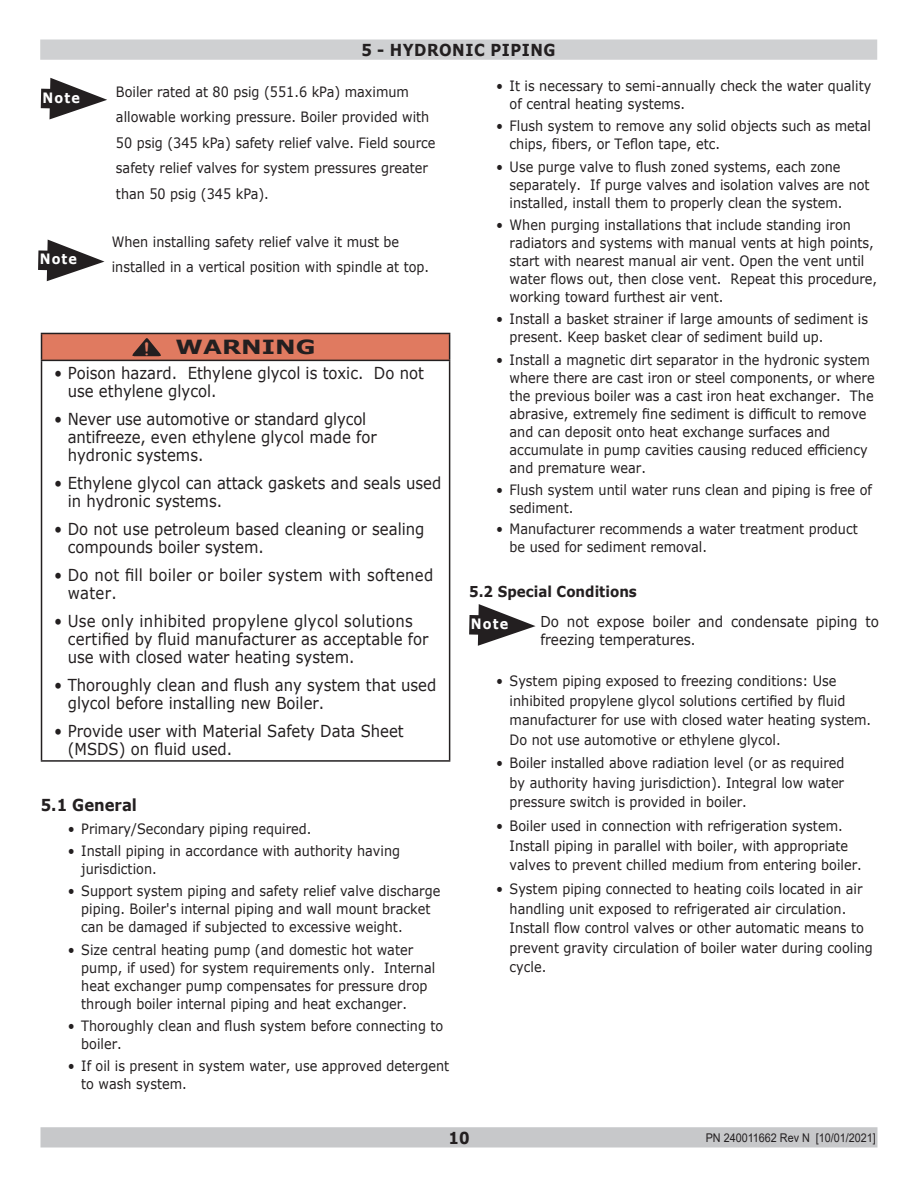
<style>
.page{position:relative;width:918px;height:1188px;background:#fff}
.page>*{position:absolute;margin:0;border:0;box-sizing:border-box;transform-origin:0 0}
.t1{font:700 21px "Courier New";color:#e07a60;scale:.9 1}
.t2{font:700 19.5px "Verdana";color:#231f20;scale:1.25 1}
.t3{font:16.5px/18px "Verdana";color:#231f20;scale:.9 1}
.t4{font:16.5px/18px "Verdana";letter-spacing:.02em;color:#231f20;scale:.9 1}
.t5{font:700 16.5px "Verdana";letter-spacing:.035em;color:#231f20;scale:.9 1}
.t6{font:700 16.5px "Verdana";color:#231f20;scale:.9 1}
.t7{font:15px/18px "Verdana";color:#231f20;scale:.9 1}
.t8{font:700 15px "Verdana";color:#231f20;scale:.9 1}
.t9{font:14.25px/18px "Verdana";color:#231f20;scale:.9 1}
.t10{font:700 14.25px "Verdana";letter-spacing:.09em;color:#fff;scale:.9 1}
.t11{font:12px "Arial";color:#231f20;scale:.9 1}
.s1{font-size:14.25px}
</style>
<div class="page">
<div style="left:41px;top:1128px;width:836px;height:19px;background:#c7c8ca"></div>
<div style="left:40px;top:1127px;width:838px;height:21px;border:2px solid #c7c8ca"></div>
<svg style="left:450px;top:604px;width:86px;height:42px"></svg>
<div style="left:41px;top:40px;width:835px;height:19px;background:#cfd0d2"></div>
<div style="left:40px;top:39px;width:837px;height:21px;border:2px solid #cfd0d2"></div>
<svg style="left:40px;top:78px;width:67px;height:41px"></svg>
<div style="left:42px;top:333px;width:408px;height:27px;background:#e07a60"></div>
<hr style="left:41px;top:333px;width:409px;height:1px;background:#231f20">
<svg style="left:41px;top:334px;width:1px;height:26px"></svg>
<svg style="left:449px;top:334px;width:1px;height:26px"></svg>
<hr style="left:41px;top:360px;width:409px;height:1px;background:#231f20">
<hr style="left:41px;top:361px;width:1px;height:399px;background:#231f20">
<hr style="left:449px;top:361px;width:1px;height:399px;background:#231f20">
<hr style="left:41px;top:760px;width:409px;height:2px;background:#231f20">
<svg style="left:132px;top:338px;width:29px;height:19px"></svg>
<svg style="left:38px;top:240px;width:66px;height:41px"></svg>
<p class="t5" style="left:362px;top:38px;width:217px">5 - HYDRONIC PIPING</p>
<p class="t10" style="left:42px;top:87px;width:43px">Note</p>
<p class="t9" style="left:116px;top:79px;width:357px;line-height:25.5px">Boiler rated at 80 psig (551.6 kPa) maximum allowable working pressure. Boiler provided with 50 psig (345 kPa) safety relief valve. Field source safety relief valves for system pressures greater than 50 psig (345 kPa).</p>
<p class="t10" style="left:40px;top:249px;width:43px">Note</p>
<p class="t9" style="left:112px;top:229px;width:354px;line-height:25.5px">When installing safety relief valve it must be installed in a vertical position with spindle at top.</p>
<h2 class="t2" style="left:176px;top:333px;width:113px">WARNING</h2>
<p class="t3" style="left:68px;top:364px;width:397px;text-indent:-14px">• Poison hazard. Ethylene glycol is toxic. Do not use ethylene glycol.</p>
<p class="t3" style="left:68px;top:410px;width:345px;text-indent:-14px">• Never use automotive or standard glycol antifreeze, even ethylene glycol made for hydronic systems.</p>
<p class="t3" style="left:68px;top:474px;width:417px;text-indent:-14px">• Ethylene glycol can attack gaskets and seals used in hydronic systems.</p>
<p class="t3" style="left:68px;top:520px;width:398px;text-indent:-14px">• Do not use petroleum based cleaning or sealing compounds boiler system.</p>
<p class="t4" style="left:68px;top:566px;width:408px;text-indent:-14px">• Do not fill boiler or boiler system with softened water.</p>
<p class="t3" style="left:68px;top:612px;width:402px;text-indent:-14px">• Use only inhibited propylene glycol solutions certified by fluid manufacturer as acceptable for use with closed water heating system.</p>
<p class="t3" style="left:68px;top:676px;width:411px;text-indent:-14px">• Thoroughly clean and flush any system that used glycol before installing new Boiler.</p>
<p class="t3" style="left:68px;top:722px;width:375px;text-indent:-14px">• Provide user with Material Safety Data Sheet (MSDS) on fluid used.</p>
<h1 class="t1" style="left:141px;top:335px;width:14px">!</h1>
<p class="t6" style="left:41px;top:794px;width:108px">5.1 General</p>
<p class="t9" style="left:68px;top:819px;width:272px">• Primary/Secondary piping required.</p>
<p class="t9" style="left:81px;top:842px;width:356px;text-indent:-14px">• Install piping in accordance with authority having jurisdiction.</p>
<p class="t9" style="left:81px;top:882px;width:401px;text-indent:-14px">• Support system piping and safety relief valve discharge piping. Boiler's internal piping and wall mount bracket can be damaged if subjected to excessive weight.</p>
<p class="t9" style="left:81px;top:940px;width:395px;text-indent:-14px">• Size central heating pump (and domestic hot water pump, if used) for system requirements only. Internal heat exchanger pump compensates for pressure drop through boiler internal piping and heat exchanger.</p>
<p class="t9" style="left:81px;top:1017px;width:404px;text-indent:-14px">• Thoroughly clean and flush system before connecting to boiler.</p>
<p class="t9" style="left:81px;top:1057px;width:410px;text-indent:-14px">• If oil is present in system water, use approved detergent to wash system.</p>
<p class="t9" style="left:510px;top:77px;width:403px;text-indent:-14px">• It is necessary to semi-annually check the water quality of central heating systems.</p>
<p class="t9" style="left:510px;top:117px;width:403px;text-indent:-14px">• Flush system to remove any solid objects such as metal chips, fibers, or Teflon tape, etc.</p>
<p class="t9" style="left:510px;top:157px;width:402px;text-indent:-14px">• Use purge valve to flush zoned systems, each zone separately. If purge valves and isolation valves are not installed, install them to properly clean the system.</p>
<p class="t9" style="left:510px;top:216px;width:410px;text-indent:-14px">• When purging installations that include standing iron radiators and systems with manual vents at high points, start with nearest manual air vent. Open the vent until water flows out, then close vent. Repeat this procedure, working toward furthest air vent.</p>
<p class="t9" style="left:510px;top:310px;width:400px;text-indent:-14px">• Install a basket strainer if large amounts of sediment is present. Keep basket clear of sediment build up.</p>
<p class="t9" style="left:510px;top:350px;width:407px;text-indent:-14px">• Install a magnetic dirt separator in the hydronic system where there are cast iron or steel components, or where the previous boiler was a cast iron heat exchanger. The abrasive, extremely fine sediment is difficult to remove and can deposit onto heat exchange surfaces and accumulate in pump cavities causing reduced efficiency and premature wear.</p>
<p class="t9" style="left:510px;top:481px;width:404px;text-indent:-14px">• Flush system until water runs clean and piping is free of sediment.</p>
<p class="t9" style="left:510px;top:520px;width:388px;text-indent:-14px">• Manufacturer recommends a water treatment product be used for sediment removal.</p>
<p class="t8" style="left:469px;top:581px;width:188px">5.2 Special Conditions</p>
<p class="t10" style="left:471px;top:614px;width:43px">Note</p>
<p class="t7" style="left:540px;top:612px;width:378px">Do not expose boiler and condensate piping to freezing temperatures<span class="s1">.</span></p>
<p class="t9" style="left:510px;top:671px;width:403px;line-height:19.5px;text-indent:-14px">• System piping exposed to freezing conditions: Use inhibited propylene glycol solutions certified by fluid manufacturer for use with closed water heating system.<br>Do not use automotive or ethylene glycol.</p>
<p class="t9" style="left:510px;top:753px;width:374px;line-height:19.5px;text-align:justify;text-indent:-14px">• Boiler installed above radiation level (or as required by authority having jurisdiction). Integral low water pressure switch is provided in boiler.</p>
<p class="t9" style="left:510px;top:816px;width:393px;line-height:19.5px;text-indent:-14px">• Boiler used in connection with refrigeration system.<br>Install piping in parallel with boiler, with appropriate valves to prevent chilled medium from entering boiler.</p>
<p class="t9" style="left:510px;top:879px;width:405px;line-height:19.5px;text-indent:-14px">• System piping connected to heating coils located in air handling unit exposed to refrigerated air circulation.<br>Install flow control valves or other automatic means to prevent gravity circulation of boiler water during cooling cycle.</p>
<p class="t5" style="left:448px;top:1126px;width:25px">10</p>
<p class="t11" style="left:706px;top:1129px;width:191px">PN 240011662 Rev N [10/01/2021]</p>
</div>
